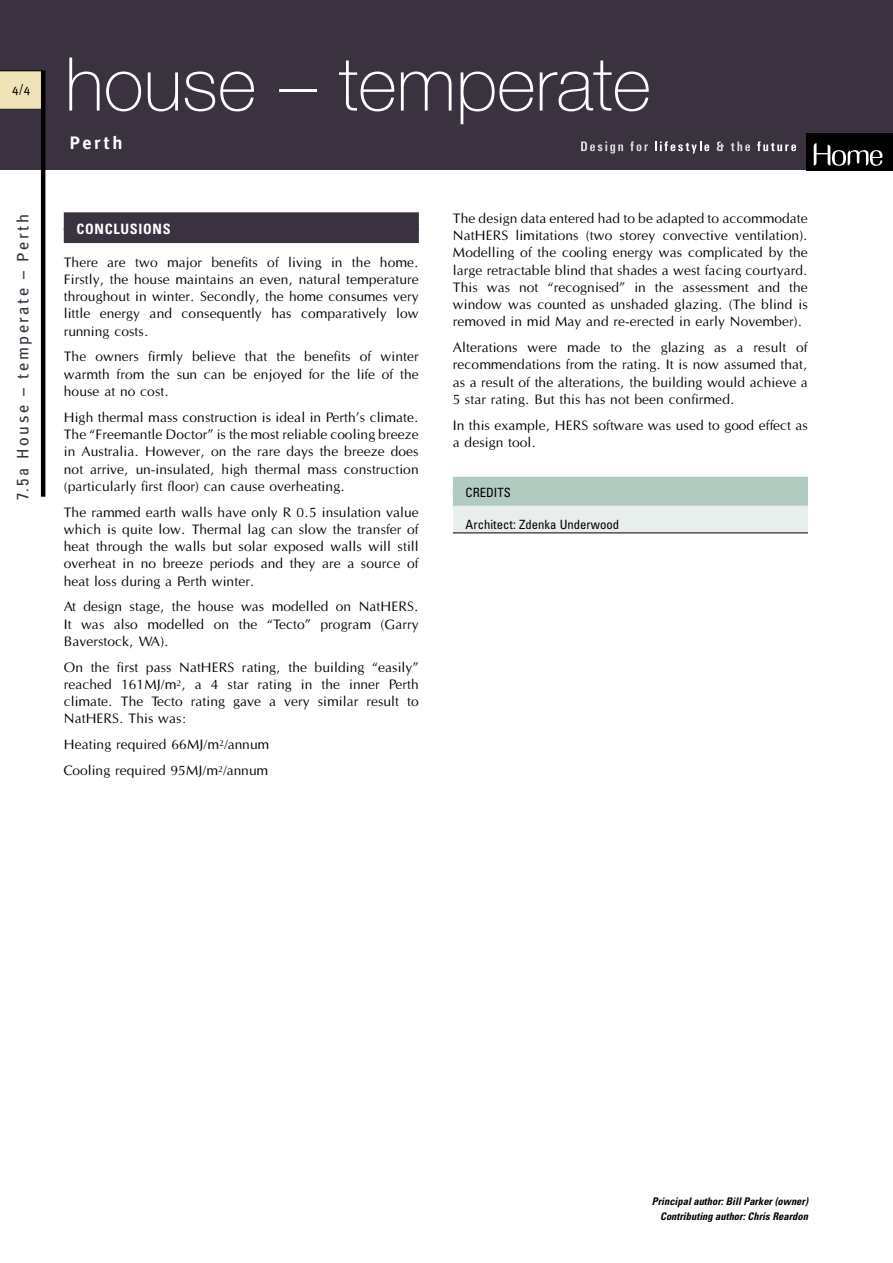
<style>
.page{position:relative;width:893px;height:1263px;background:#fff}
.page>*{position:absolute;margin:0;border:0;box-sizing:border-box;transform-origin:0 0}
.t1{font:100 74.25px "Helvetica Neue";color:#fff}
.t2{font:700 18px "Meta Plus";letter-spacing:.15em;color:#fff}
.t3{font:16.5px "Meta Plus";letter-spacing:.15em;color:#3b323f}
.para_2{font:14.25px/17.2px "Optane";color:#000;text-align:justify}
.head1{font:700 condensed 14.25px "Univers";letter-spacing:.05em;color:#fff}
.key_references_text{font:condensed 12.75px "Univers";color:#000}
.key_head{font:condensed 12.75px "Univers";color:#000}
.t4{font:12px "Meta Plus";color:#000}
.t5{font:italic 700 condensed 10.5px/15px "Univers";color:#000;text-align:right}
.s1{font-family:"Univers";font-stretch:condensed}
.s2{font-family:"Univers";font-weight:700;font-stretch:condensed;color:#fff}
</style>
<div class="page">
<div style="left:0;top:0;width:893px;height:170px;background:#3b323f"></div>
<div style="left:806px;top:134px;width:87px;height:36px;background:#000"></div>
<svg style="left:581px;top:141px;width:42px;height:13px"></svg>
<svg style="left:630px;top:141px;width:18px;height:10px"></svg>
<svg style="left:655px;top:141px;width:54px;height:13px"></svg>
<svg style="left:717px;top:141px;width:7px;height:10px"></svg>
<svg style="left:731px;top:141px;width:19px;height:10px"></svg>
<svg style="left:757px;top:141px;width:39px;height:10px"></svg>
<svg style="left:814px;top:143px;width:69px;height:23px"></svg>
<svg style="left:0;top:70px;width:41px;height:40px;background:#e1d5ac"></svg>
<hr style="left:41px;top:70px;width:4px;height:427px;background:#000">
<div style="left:454px;top:504px;width:353px;height:28px;background:#e7eeeb"></div>
<div style="left:453px;top:503px;width:355px;height:30px;border:2px solid #e7eeeb"></div>
<div style="left:64px;top:212px;width:355px;height:18px;background:#3b323f"></div>
<div style="left:64px;top:228px;width:355px;height:15px;background:#3b323f"></div>
<div style="left:453px;top:477px;width:355px;height:18px;background:#b1cbc0"></div>
<div style="left:453px;top:491px;width:355px;height:15px;background:#b1cbc0"></div>
<hr style="left:453px;top:533px;width:355px;height:1px;background:#000">
<p class="t4" style="left:12px;top:82px;width:20px">4/4</p>
<p class="t3" style="left:13px;top:500px;width:287px;rotate:-90deg"><span class="s1">7.5a</span> House – temperate – Perth</p>
<h1 class="t1" style="left:65px;top:42px;width:587px">house – temperate</h1>
<p class="t2" style="left:70px;top:132px;width:54px">Perth</p>
<p class="head1" style="left:77px;top:220px;width:96px">CONCLUSIONS</p>
<p class="para_2" style="left:64px;top:254px;width:357px">There are two major benefits of living in the home.<br>Firstly, the house maintains an even, natural temperature throughout in winter. Secondly, the home consumes very little energy and consequently has comparatively low running costs.</p>
<p class="para_2" style="left:64px;top:349px;width:357px">The owners firmly believe that the benefits of winter warmth from the sun can be enjoyed for the life of the house at no cost.</p>
<p class="para_2" style="left:64px;top:409px;width:357px">High thermal mass construction is ideal in Perth’s climate.<br>The “Freemantle Doctor” is the most reliable cooling breeze in Australia. However, on the rare days the breeze does not arrive, un-insulated, high thermal mass construction (particularly first floor) can cause overheating.</p>
<p class="para_2" style="left:64px;top:504px;width:357px">The rammed earth walls have only R 0.5 insulation value which is quite low. Thermal lag can slow the transfer of heat through the walls but solar exposed walls will still overheat in no breeze periods and they are a source of heat loss during a Perth winter.<span class="s2">RATING</span></p>
<p class="para_2" style="left:64px;top:599px;width:356px">At design stage, the house was modelled on NatHERS.<br>It was also modelled on the “Tecto” program (Garry Baverstock, WA).</p>
<p class="para_2" style="left:64px;top:659px;width:357px">On the first pass NatHERS rating, the building “easily” reached 161MJ/m<sup>2</sup>, a 4 star rating in the inner Perth climate. The Tecto rating gave a very similar result to NatHERS. This was:</p>
<p class="para_2" style="left:64px;top:736px;width:207px">Heating required 66MJ/m<sup>2</sup>/annum</p>
<p class="para_2" style="left:64px;top:762px;width:206px">Cooling required 95MJ/m<sup>2</sup>/annum</p>
<p class="para_2" style="left:453px;top:210px;width:357px">The design data entered had to be adapted to accommodate NatHERS limitations (two storey convective ventilation).<br>Modelling of the cooling energy was complicated by the large retractable blind that shades a west facing courtyard.<br>This was not “recognised” in the assessment and the window was counted as unshaded glazing. (The blind is removed in mid May and re-erected in early November).</p>
<p class="para_2" style="left:453px;top:339px;width:357px">Alterations were made to the glazing as a result of recommendations from the rating. It is now assumed that, as a result of the alterations, the building would achieve a 5 star rating. But this has not been confirmed.</p>
<p class="para_2" style="left:453px;top:417px;width:357px">In this example, HERS software was used to good effect as a design tool.</p>
<p class="key_head" style="left:466px;top:484px;width:47px">CREDITS</p>
<p class="key_references_text" style="left:466px;top:516px;width:155px">Architect: Zdenka Underwood</p>
<p class="t5" style="left:652px;top:1194px;width:158px">Principal author: Bill Parker (owner)<br>Contributing author: Chris Reardon</p>
</div>
